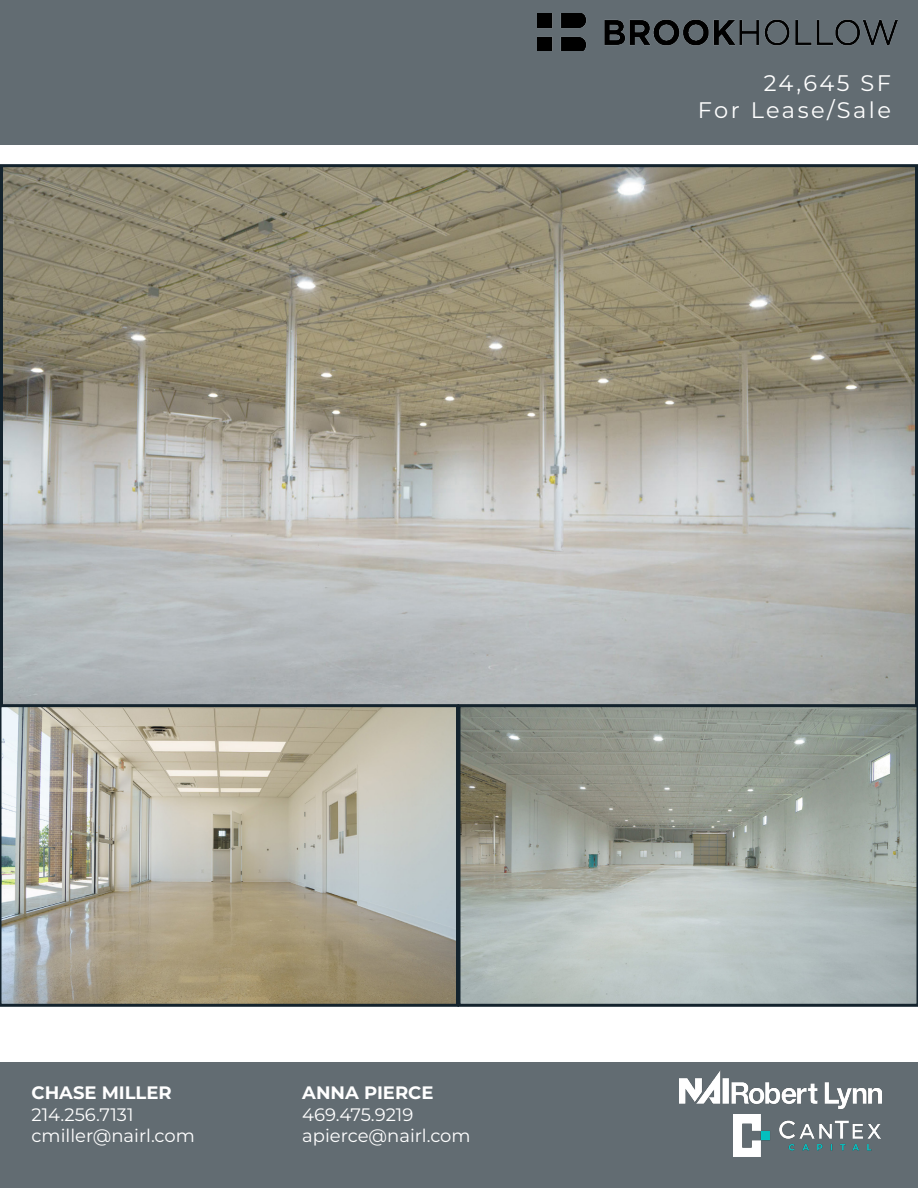
<style>
.page{position:relative;width:918px;height:1188px;background:#fff}
.page>*{position:absolute;margin:0;border:0;box-sizing:border-box;transform-origin:0 0}
.t1{font:22.5px "Montserrat";letter-spacing:.11em;color:#fff}
.t2{font:18px "Montserrat";color:#fff}
.t3{font:700 18px "Montserrat";color:#fff}
</style>
<div class="page">
<div style="left:0;top:0;width:918px;height:145px;background:#626c72"></div>
<div style="left:0;top:1062px;width:918px;height:126px;background:#626c72"></div>
<img style="left:680px;top:1071px;width:201px;height:37px">
<img style="left:734px;top:1115px;width:146px;height:41px">
<img style="left:4px;top:168px;width:910px;height:536px">
<svg style="left:0;top:704px;width:458px;height:303px;background:#b0ac9c"></svg>
<svg style="left:458px;top:704px;width:460px;height:303px;background:#9fa6a0"></svg>
<img style="left:537px;top:14px;width:360px;height:37px">
<p class="t1" style="left:764px;top:67px;width:129px">24,645 SF</p>
<p class="t1" style="left:698px;top:94px;width:195px">For Lease/Sale</p>
<p class="t3" style="left:32px;top:1080px;width:142px">CHASE MILLER</p>
<p class="t2" style="left:32px;top:1102px;width:104px">214.256.7131</p>
<p class="t2" style="left:32px;top:1124px;width:165px">cmiller@nairl.com</p>
<p class="t3" style="left:302px;top:1080px;width:133px">ANNA PIERCE</p>
<p class="t2" style="left:302px;top:1102px;width:113px">469.475.9219</p>
<p class="t2" style="left:302px;top:1124px;width:170px">apierce@nairl.com</p>
</div>
